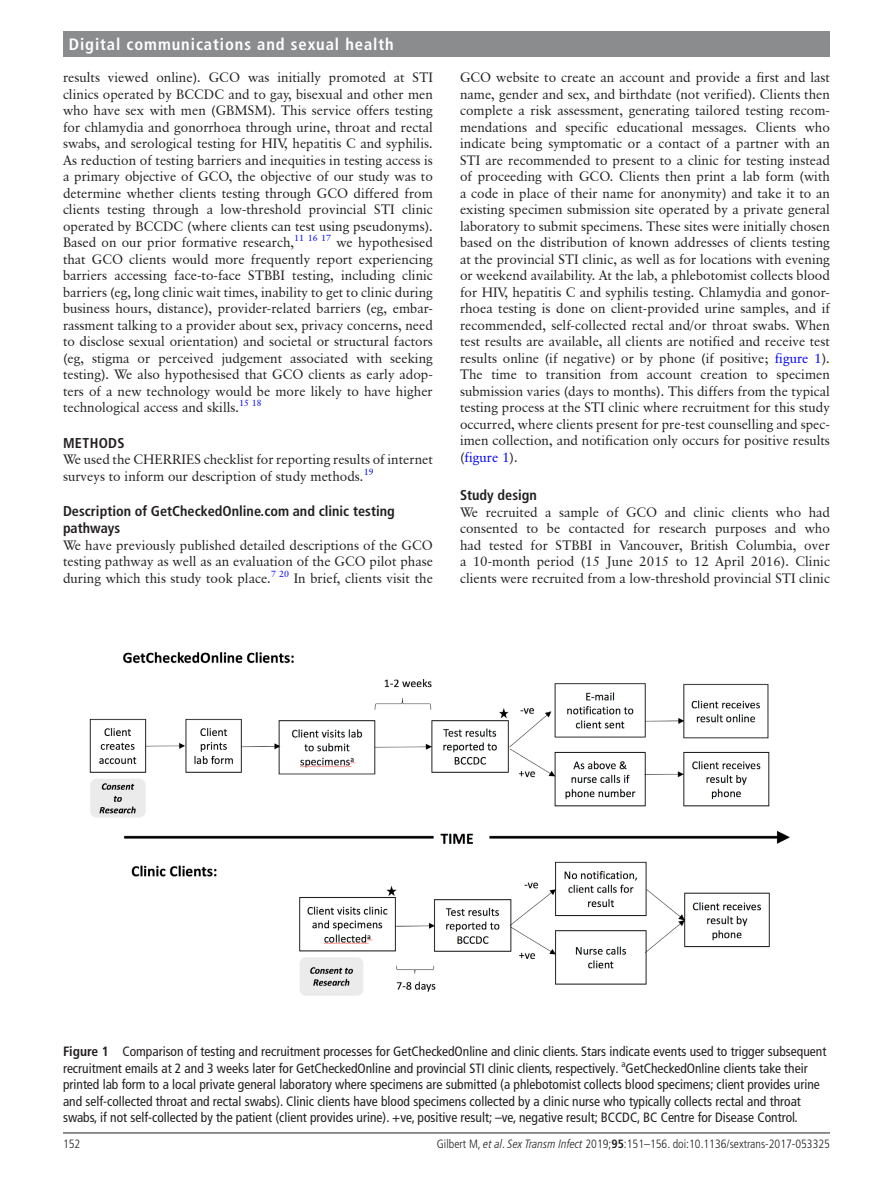
<style>
.page{position:relative;width:893px;height:1191px;background:#fff}
.page>*{position:absolute;margin:0;border:0;box-sizing:border-box;transform-origin:0 0}
.t1{font:700 condensed 16.5px "Frutiger LT Pro";letter-spacing:.055em;color:#fff}
.t2{font:700 condensed 14.25px/17.2px "Frutiger LT Pro";color:#231f20}
.t3{font:700 condensed 14.25px "Frutiger LT Pro";letter-spacing:.025em;color:#231f20}
.t4{font:13.5px/16.5px "Classical Garamond BT";color:#231f20;text-align:justify}
.t5{font:condensed 13.5px/16.5px "Frutiger LT Pro";color:#231f20}
.t6{font:300 condensed 12px "Frutiger LT Pro";color:#231f20}
.s1{color:#00f}
.s2{font-weight:700}
.s3{font-style:italic}
</style>
<div class="page">
<hr style="left:63px;top:1132px;width:767px;height:1px;background:#231f20">
<div style="left:63px;top:31px;width:767px;height:25px;background:#8a8c8e"></div>
<img style="left:89px;top:652px;width:701px;height:344px">
<p class="t1" style="left:69px;top:34px;width:326px">Digital communications and sexual health</p>
<p class="t4" style="left:63px;top:69px;width:371px">results viewed online). GCO was initially promoted at STI clinics operated by BCCDC and to gay, bisexual and other men who have sex with men (GBMSM). This service offers testing for chlamydia and gonorrhoea through urine, throat and rectal swabs, and serological testing for HIV, hepatitis C and syphilis.<br>As reduction of testing barriers and inequities in testing access is a primary objective of GCO, the objective of our study was to determine whether clients testing through GCO differed from clients testing through a low-threshold provincial STI clinic operated by BCCDC (where clients can test using pseudonyms).<br>Based on our prior formative research,<sup>11</sup> <sup>16</sup> <sup>17</sup> we hypothesised that GCO clients would more frequently report experiencing barriers accessing face-to-face STBBI testing, including clinic barriers (eg, long clinic wait times, inability to get to clinic during business hours, distance), provider-related barriers (eg, embar&shy;rassment talking to a provider about sex, privacy concerns, need to disclose sexual orientation) and societal or structural factors (eg, stigma or perceived judgement associated with seeking testing). We also hypothesised that GCO clients as early adop&shy;ters of a new technology would be more likely to have higher technological access and skills.<sup>15</sup> <sup>18</sup></p>
<p class="t3" style="left:63px;top:434px;width:63px">Methods</p>
<p class="t4" style="left:63px;top:451px;width:371px">We used the CHERRIES checklist for reporting results of internet surveys to inform our description of study methods.<sup>19</sup></p>
<p class="t2" style="left:63px;top:502px;width:333px">Description of GetCheckedOnline.com and clinic testing pathways</p>
<p class="t4" style="left:63px;top:536px;width:371px">We have previously published detailed descriptions of the GCO testing pathway as well as an evaluation of the GCO pilot phase during which this study took place.<sup>7</sup> <sup>20</sup> In brief, clients visit the</p>
<p class="t4" style="left:460px;top:69px;width:371px">GCO website to create an account and provide a first and last name, gender and sex, and birthdate (not verified). Clients then complete a risk assessment, generating tailored testing recom&shy;mendations and specific educational messages. Clients who indicate being symptomatic or a contact of a partner with an STI are recommended to present to a clinic for testing instead of proceeding with GCO. Clients then print a lab form (with a code in place of their name for anonymity) and take it to an existing specimen submission site operated by a private general laboratory to submit specimens. These sites were initially chosen based on the distribution of known addresses of clients testing at the provincial STI clinic, as well as for locations with evening or weekend availability. At the lab, a phlebotomist collects blood for HIV, hepatitis C and syphilis testing. Chlamydia and gonor&shy;rhoea testing is done on client-provided urine samples, and if recommended, self-collected rectal and/or throat swabs. When test results are available, all clients are notified and receive test results online (if negative) or by phone (if positive; <span class="s1">figure 1</span>).<br>The time to transition from account creation to specimen submission varies (days to months). This differs from the typical testing process at the STI clinic where recruitment for this study occurred, where clients present for pre-test counselling and spec&shy;imen collection, and notification only occurs for positive results (<span class="s1">figure 1</span>).</p>
<p class="t2" style="left:460px;top:486px;width:78px">Study design</p>
<p class="t4" style="left:460px;top:503px;width:371px">We recruited a sample of GCO and clinic clients who had consented to be contacted for research purposes and who had tested for STBBI in Vancouver, British Columbia, over a 10-month period (15 June 2015 to 12 April 2016). Clinic clients were recruited from a low-threshold provincial STI clinic</p>
<p class="t5" style="left:63px;top:1043px;width:765px"><span class="s2">Figure 1</span> Comparison of testing and recruitment processes for GetCheckedOnline and clinic clients. Stars indicate events used to trigger subsequent recruitment emails at 2 and 3 weeks later for GetCheckedOnline and provincial STI clinic clients, respectively. <sup>a</sup>GetCheckedOnline clients take their printed lab form to a local private general laboratory where specimens are submitted (a phlebotomist collects blood specimens; client provides urine and self-collected throat and rectal swabs). Clinic clients have blood specimens collected by a clinic nurse who typically collects rectal and throat swabs, if not self-collected by the patient (client provides urine). +ve, positive result; –ve, negative result; BCCDC, BC Centre for Disease Control.</p>
<p class="t6" style="left:63px;top:1136px;width:19px">152</p>
<p class="t6" style="left:437px;top:1136px;width:395px">Gilbert M, <span class="s3">et al</span>. <span class="s3">Sex Transm Infect</span> 2019;<span class="s2">95</span>:151–156. doi:10.1136/sextrans-2017-053325</p>
</div>
